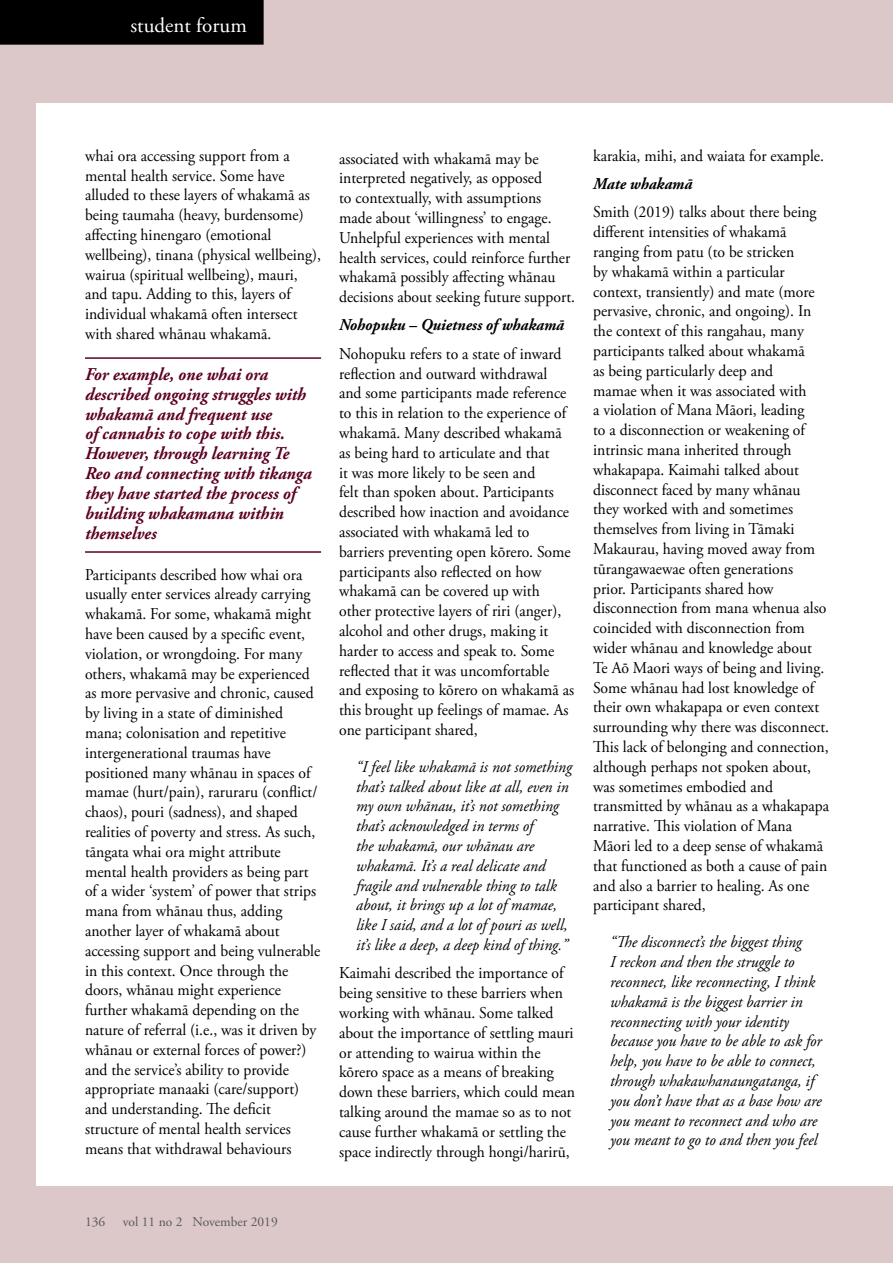
<style>
.page{position:relative;width:893px;height:1263px;background:#dcc7c9}
.page>*{position:absolute;margin:0;border:0;box-sizing:border-box;transform-origin:0 0}
.t1{font:21px "Adobe Garamond Pro";color:#fff}
.t2{font:italic 700 18px/19.8px "Adobe Garamond Pro";color:#5d0024;scale:.95 1}
.t3{font:16.5px/19.8px "Adobe Garamond Pro";color:#000;scale:.95 1}
.t4{font:italic 16.5px/19.8px "Adobe Garamond Pro";color:#000;scale:.95 1}
.t5{font:italic 700 16.5px "Adobe Garamond Pro";color:#000;scale:.95 1}
.t6{font:13.5px "Adobe Garamond Pro";color:#58595b}
</style>
<div class="page">
<div style="left:36px;top:103px;width:857px;height:1083px;background:#fff"></div>
<hr style="left:85px;top:357px;width:236px;height:2px;background:#5d0024">
<hr style="left:85px;top:551px;width:236px;height:2px;background:#5d0024">
<div style="left:0;top:0;width:264px;height:45px;background:#000"></div>
<p class="t1" style="left:130px;top:13px;width:118px">student forum</p>
<p class="t3" style="left:85px;top:146px;width:250px">whai ora accessing support from a mental health service. Some have alluded to these layers of whakamā as being taumaha (heavy, burdensome) affecting hinengaro (emotional wellbeing), tinana (physical wellbeing), wairua (spiritual wellbeing), mauri, and tapu. Adding to this, layers of individual whakamā often intersect with shared whānau whakamā.</p>
<p class="t2" style="left:85px;top:365px;width:240px">For example, one whai ora described ongoing struggles with whakamā and frequent use<br>of cannabis to cope with this.<br>However, through learning Te<br>Reo and connecting with tikanga they have started the process of building whakamana within themselves</p>
<p class="t3" style="left:85px;top:565px;width:249px">Participants described how whai ora usually enter services already carrying whakamā. For some, whakamā might have been caused by a specific event, violation, or wrongdoing. For many others, whakamā may be experienced as more pervasive and chronic, caused by living in a state of diminished mana; colonisation and repetitive intergenerational traumas have positioned many whānau in spaces of mamae (hurt/pain), raruraru (conflict/ chaos), pouri (sadness), and shaped realities of poverty and stress. As such, tāngata whai ora might attribute mental health providers as being part of a wider ‘system’ of power that strips mana from whānau thus, adding another layer of whakamā about accessing support and being vulnerable in this context. Once through the doors, whānau might experience further whakamā depending on the nature of referral (i.e., was it driven by whānau or external forces of power?) and the service’s ability to provide appropriate manaaki (care/support) and understanding. The deficit structure of mental health services means that withdrawal behaviours</p>
<p class="t3" style="left:339px;top:149px;width:250px">associated with whakamā may be interpreted negatively, as opposed<br>to contextually, with assumptions made about ‘willingness’ to engage.<br>Unhelpful experiences with mental health services, could reinforce further whakamā possibly affecting whānau decisions about seeking future support.</p>
<p class="t5" style="left:339px;top:316px;width:238px">Nohopuku – Quietness of whakamā</p>
<p class="t3" style="left:339px;top:344px;width:249px">Nohopuku refers to a state of inward reflection and outward withdrawal<br>and some participants made reference to this in relation to the experience of whakamā. Many described whakamā as being hard to articulate and that<br>it was more likely to be seen and<br>felt than spoken about. Participants described how inaction and avoidance associated with whakamā led to barriers preventing open kōrero. Some participants also reflected on how whakamā can be covered up with other protective layers of riri (anger), alcohol and other drugs, making it harder to access and speak to. Some reflected that it was uncomfortable and exposing to kōrero on whakamā as this brought up feelings of mamae. As one participant shared,</p>
<p class="t4" style="left:356px;top:757px;width:229px">“I feel like whakamā is not something that’s talked about like at all, even in my own whānau, it’s not something that’s acknowledged in terms of<br>the whakamā, our whānau are whakamā. It’s a real delicate and fragile and vulnerable thing to talk about, it brings up a lot of mamae, like I said, and a lot of pouri as well, it’s like a deep, a deep kind of thing.”</p>
<p class="t3" style="left:339px;top:964px;width:250px">Kaimahi described the importance of being sensitive to these barriers when working with whānau. Some talked about the importance of settling mauri or attending to wairua within the kōrero space as a means of breaking down these barriers, which could mean talking around the mamae so as to not cause further whakamā or settling the space indirectly through hongi/harirū,</p>
<p class="t3" style="left:593px;top:146px;width:245px">karakia, mihi, and waiata for example.</p>
<p class="t5" style="left:593px;top:174px;width:106px">Mate whakamā</p>
<p class="t3" style="left:593px;top:203px;width:250px">Smith (2019) talks about there being different intensities of whakamā ranging from patu (to be stricken<br>by whakamā within a particular context, transiently) and mate (more pervasive, chronic, and ongoing). In the context of this rangahau, many participants talked about whakamā<br>as being particularly deep and<br>mamae when it was associated with<br>a violation of Mana Māori, leading<br>to a disconnection or weakening of intrinsic mana inherited through whakapapa. Kaimahi talked about disconnect faced by many whānau they worked with and sometimes themselves from living in Tāmaki Makaurau, having moved away from tūrangawaewae often generations prior. Participants shared how disconnection from mana whenua also coincided with disconnection from wider whānau and knowledge about Te Aō Maori ways of being and living.<br>Some whānau had lost knowledge of their own whakapapa or even context surrounding why there was disconnect.<br>This lack of belonging and connection, although perhaps not spoken about, was sometimes embodied and transmitted by whānau as a whakapapa narrative. This violation of Mana Māori led to a deep sense of whakamā that functioned as both a cause of pain and also a barrier to healing. As one participant shared,</p>
<p class="t4" style="left:610px;top:932px;width:224px">“The disconnect’s the biggest thing<br>I reckon and then the struggle to reconnect, like reconnecting, I think whakamā is the biggest barrier in reconnecting with your identity because you have to be able to ask for help, you have to be able to connect, through whakawhanaungatanga, if you don’t have that as a base how are you meant to reconnect and who are you meant to go to and then you feel</p>
<p class="t6" style="left:85px;top:1213px;width:22px">136</p>
<p class="t6" style="left:123px;top:1213px;width:156px">vol 11 no 2 November 2019</p>
</div>
